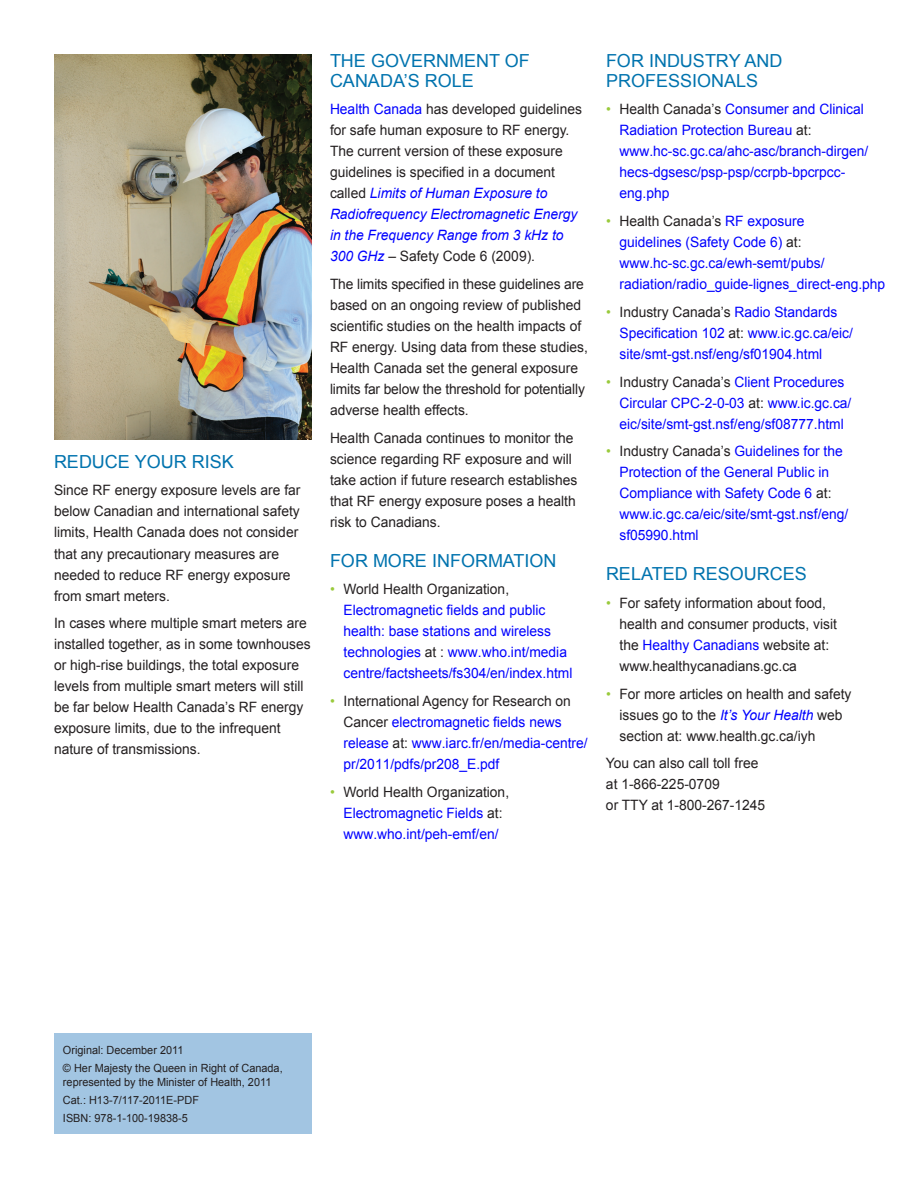
<style>
.page{position:relative;width:918px;height:1188px;background:#fff}
.page>*{position:absolute;margin:0;border:0;box-sizing:border-box;transform-origin:0 0}
.Subheads{font:18px/19.5px "Arial";color:#0073ae}
.body_copy{font:14.25px/21px "Arial";color:#231f20}
.t1{font:14.25px/21px "Arial";color:#00f}
.t2{font:14.25px/21px "Arial";color:#00f}
.Colophone{font:11.25px/13.5px "Arial";color:#231f20}
.s1{color:#00f}
.s2{font-style:italic;color:#00f}
.s3{color:#99ca3b}
.s4{color:#231f20}
.s5{font-style:inherit}
</style>
<div class="page">
<img style="left:54px;top:54px;width:258px;height:386px">
<div style="left:54px;top:1034px;width:258px;height:100px;background:#a2c5e2"></div>
<p class="Subheads" style="left:54px;top:452px;width:181px">REDUCE YOUR RISK</p>
<p class="body_copy" style="left:54px;top:480px;width:248px">Since RF energy exposure levels are far below Canadian and international safety limits, Health Canada does not consider that any precautionary measures are needed to reduce RF energy exposure from smart meters.</p>
<p class="body_copy" style="left:54px;top:613px;width:258px">In cases where multiple smart meters are installed together, as in some townhouses or high-rise buildings, the total exposure levels from multiple smart meters will still be far below Health Canada’s RF energy exposure limits, due to the infrequent nature of transmissions.</p>
<p class="Subheads" style="left:330px;top:51px;width:201px">THE GOVERNMENT OF<br>CANADA’S ROLE</p>
<p class="body_copy" style="left:330px;top:99px;width:254px"><span class="s1">Health Canada</span> has developed guidelines for safe human exposure to RF energy.<br>The current version of these exposure guidelines is specified in a document called <span class="s2">Limits of Human Exposure to Radiofrequency Electromagnetic Energy in the Frequency Range from 3 kHz to 300 GHz</span> – Safety Code 6 (2009).</p>
<p class="body_copy" style="left:330px;top:274px;width:259px">The limits specified in these guidelines are based on an ongoing review of published scientific studies on the health impacts of RF energy. Using data from these studies, Health Canada set the general exposure limits far below the threshold for potentially adverse health effects.</p>
<p class="body_copy" style="left:330px;top:427px;width:249px">Health Canada continues to monitor the science regarding RF exposure and will take action if future research establishes that RF energy exposure poses a health risk to Canadians.</p>
<p class="Subheads" style="left:330px;top:551px;width:228px">FOR MORE INFORMATION</p>
<p class="t1" style="left:344px;top:579px;width:230px;text-indent:-14px"><span class="s3">•</span> <span class="s4">World Health Organization, </span>Electromagnetic fields and public health: base stations and wireless technologies <span class="s4">at :</span> <span class="s5">www.who.int/media centre/factsheets/fs304/en/index.html</span></p>
<p class="t2" style="left:344px;top:691px;width:246px;text-indent:-14px"><span class="s3">•</span> <span class="s4">International Agency for Research on Cancer</span> <span class="s5">electromagnetic fields news release</span> <span class="s4">at:</span> www.iarc.fr/en/media-centre/ pr/2011/pdfs/pr208_E.pdf</p>
<p class="body_copy" style="left:330px;top:781px;width:181px;text-align:center"><span class="s3">•</span> World Health Organization,<br><span class="s1">Electromagnetic Fields</span> at: <span class="s1">www.who.int/peh-emf/en/</span></p>
<p class="Subheads" style="left:606px;top:51px;width:178px">FOR INDUSTRY AND<br>PROFESSIONALS</p>
<p class="t1" style="left:620px;top:99px;width:250px;text-indent:-14px"><span class="s3">•</span> <span class="s4">Health Canada’s</span> Consumer and Clinical Radiation Protection Bureau <span class="s4">at: </span><span class="s5">www.</span>hc-sc.gc.ca/ahc-asc/branch-dirgen/ hecs-dgsesc/psp-psp/ccrpb-bpcrpcc&shy;eng.php</p>
<p class="t2" style="left:620px;top:211px;width:267px;text-indent:-14px"><span class="s3">•</span> <span class="s4">Health Canada’s</span> <span class="s5">RF exposure<br>guidelines (Safety Code 6)</span> <span class="s4">at: </span>www.hc-sc.gc.ca/ewh-semt/pubs/ radiation/radio_guide-lignes_direct-eng.php</p>
<p class="t1" style="left:620px;top:301px;width:235px;text-indent:-14px"><span class="s3">•</span> <span class="s4">Industry Canada’s</span> Radio Standards<br>Specification 102 <span class="s4">at:</span> www.ic.gc.ca/eic/ site/smt-gst.nsf/eng/sf01904.html</p>
<p class="t1" style="left:620px;top:371px;width:233px;text-indent:-14px"><span class="s3">•</span> <span class="s4">Industry Canada’s</span> Client Procedures<br>Circular CPC-2-0-03 <span class="s4">at:</span> www.ic.gc.ca/ eic/site/smt-gst.nsf/eng/sf08777.html</p>
<p class="t1" style="left:620px;top:441px;width:230px;text-indent:-14px"><span class="s3">•</span> <span class="s4">Industry Canada’s</span> Guidelines for the Protection of the General Public in Compliance with Safety Code 6 <span class="s4">at: </span>www.ic.gc.ca/eic/site/smt-gst.nsf/eng/ sf05990.html</p>
<p class="Subheads" style="left:606px;top:564px;width:202px">RELATED RESOURCES</p>
<p class="body_copy" style="left:620px;top:592px;width:219px;text-indent:-14px"><span class="s3">•</span> For safety information about food, health and consumer products, visit the <span class="s1">Healthy Canadians</span> website at: www.healthycanadians.gc.ca</p>
<p class="body_copy" style="left:620px;top:683px;width:234px;text-indent:-14px"><span class="s3">•</span> For more articles on health and safety issues go to the <span class="s2">It’s Your Health</span> web section at: www.health.gc.ca/iyh</p>
<p class="body_copy" style="left:606px;top:753px;width:161px">You can also call toll free at 1-866-225-0709<br>or TTY at 1-800-267-1245</p>
<p class="Colophone" style="left:63px;top:1043px;width:122px">Original: December 2011</p>
<p class="Colophone" style="left:63px;top:1061px;width:221px">© Her Majesty the Queen in Right of Canada, represented by the Minister of Health, 2011</p>
<p class="Colophone" style="left:63px;top:1093px;width:138px">Cat.: H13-7/117-2011E-PDF</p>
<p class="Colophone" style="left:63px;top:1111px;width:126px">ISBN: 978-1-100-19838-5</p>
</div>
